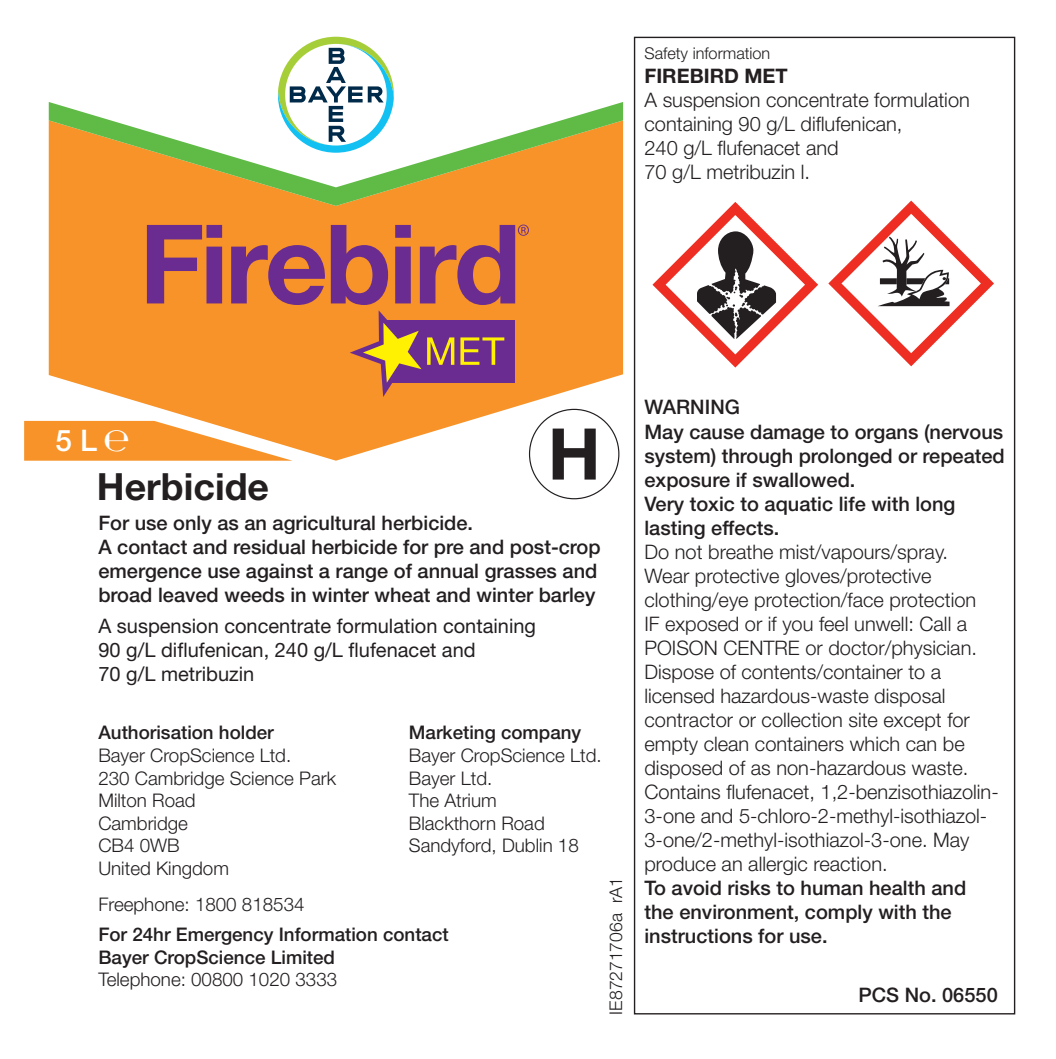
<style>
.page{position:relative;width:1056px;height:1059px;background:#fff}
.page>*{position:absolute;margin:0;border:0;box-sizing:border-box;transform-origin:0 0}
.t1{font:700 37.5px "Helvetica Neue LT Std";color:#231f20}
.t2{font:500 29.75px "Helvetica Neue LT Std";color:#fff}
.t3{font:300 20px/24px "Helvetica Neue LT Std";color:#231f20}
.t4{font:500 20px/24px "Helvetica Neue LT Std";color:#231f20}
.t5{font:20px/24px "Helvetica Neue LT Std";color:#231f20}
.t6{font:700 20px "Helvetica Neue LT Std";color:#231f20}
.t7{font:300 18.75px "Helvetica Neue LT Std";color:#231f20}
.t8{font:500 18.75px/22.5px "Helvetica Neue LT Std";color:#231f20}
.t9{font:300 17.5px "Helvetica Neue LT Std";color:#231f20}
.t10{font:300 16.25px "Helvetica Neue LT Std";color:#231f20}
</style>
<div class="page">
<svg style="left:552px;top:460px;width:43px;height:19px"></svg>
<svg style="left:49px;top:206px;width:574px;height:254px;fill:#f79328"></svg>
<svg style="left:49px;top:102px;width:574px;height:104px"></svg>
<svg style="left:278px;top:37px;width:116px;height:116px"></svg>
<svg style="left:147px;top:225px;width:75px;height:78px;background:#a55765"></svg>
<svg style="left:231px;top:224px;width:298px;height:173px;background:#c7734a"></svg>
<svg style="left:652px;top:202px;width:166px;height:165px"></svg>
<svg style="left:828px;top:200px;width:166px;height:166px"></svg>
<svg style="left:24px;top:421px;width:268px;height:39px;background:#f8a247"></svg>
<p class="t10" style="left:644px;top:43px;width:127px">Safety information</p>
<p class="t6" style="left:644px;top:63px;width:145px">FIREBIRD MET</p>
<p class="t3" style="left:644px;top:87px;width:327px">A suspension concentrate formulation containing 90 g/L diflufenican,<br>240 g/L flufenacet and<br>70 g/L metribuzin l.</p>
<p class="t2" style="left:55px;top:423px;width:43px">5 L</p>
<p class="t1" style="left:97px;top:463px;width:174px">Herbicide</p>
<p class="t4" style="left:98px;top:510px;width:376px">For use only as an agricultural herbicide.</p>
<p class="t4" style="left:98px;top:534px;width:504px">A contact and residual herbicide for pre and post-crop emergence use against a range of annual grasses and broad leaved weeds in winter wheat and winter barley</p>
<p class="t5" style="left:98px;top:613px;width:439px">A suspension concentrate formulation containing<br>90 g/L diflufenican, 240 g/L flufenacet and<br>70 g/L metribuzin</p>
<p class="t8" style="left:98px;top:721px;width:177px">Authorisation holder</p>
<p class="t8" style="left:409px;top:721px;width:174px">Marketing company</p>
<p class="t7" style="left:98px;top:743px;width:194px">Bayer CropScience Ltd.</p>
<p class="t7" style="left:409px;top:743px;width:194px">Bayer CropScience Ltd.</p>
<p class="t7" style="left:98px;top:766px;width:239px">230 Cambridge Science Park</p>
<p class="t7" style="left:409px;top:766px;width:85px">Bayer Ltd.</p>
<p class="t7" style="left:98px;top:788px;width:99px">Milton Road</p>
<p class="t7" style="left:409px;top:788px;width:89px">The Atrium</p>
<p class="t7" style="left:98px;top:811px;width:91px">Cambridge</p>
<p class="t7" style="left:409px;top:811px;width:137px">Blackthorn Road</p>
<p class="t7" style="left:98px;top:833px;width:83px">CB4 0WB</p>
<p class="t7" style="left:409px;top:833px;width:171px">Sandyford, Dublin 18</p>
<p class="t7" style="left:98px;top:856px;width:132px">United Kingdom</p>
<p class="t7" style="left:98px;top:892px;width:208px">Freephone: 1800 818534</p>
<p class="t8" style="left:98px;top:922px;width:352px">For 24hr Emergency Information contact<br>Bayer CropScience Limited</p>
<p class="t7" style="left:98px;top:967px;width:240px">Telephone: 00800 1020 3333</p>
<p class="t9" style="left:605px;top:1014px;width:139px;rotate:-90deg">IE87271706a rA1</p>
<p class="t4" style="left:644px;top:395px;width:97px">WARNING</p>
<p class="t4" style="left:644px;top:419px;width:362px;text-align:justify">May cause damage to organs (nervous system) through prolonged or repeated exposure if swallowed.</p>
<p class="t4" style="left:644px;top:491px;width:312px">Very toxic to aquatic life with long lasting effects.</p>
<p class="t3" style="left:644px;top:539px;width:305px">Do not breathe mist/vapours/spray.</p>
<p class="t3" style="left:644px;top:563px;width:333px">Wear protective gloves/protective clothing/eye protection/face protection</p>
<p class="t3" style="left:644px;top:611px;width:334px">IF exposed or if you feel unwell: Call a<br>POISON CENTRE or doctor/physician.</p>
<p class="t3" style="left:644px;top:659px;width:327px">Dispose of contents/container to a licensed hazardous-waste disposal contractor or collection site except for empty clean containers which can be disposed of as non-hazardous waste.</p>
<p class="t3" style="left:644px;top:779px;width:356px">Contains flufenacet, 1,2-benzisothiazolin-3-one and 5-chloro-2-methyl-isothiazol-3-one/2-methyl-isothiazol-3-one. May produce an allergic reaction.</p>
<p class="t4" style="left:644px;top:875px;width:323px">To avoid risks to human health and the environment, comply with the instructions for use.</p>
<p class="t4" style="left:858px;top:981px;width:141px">PCS No. 06550</p>
</div>
